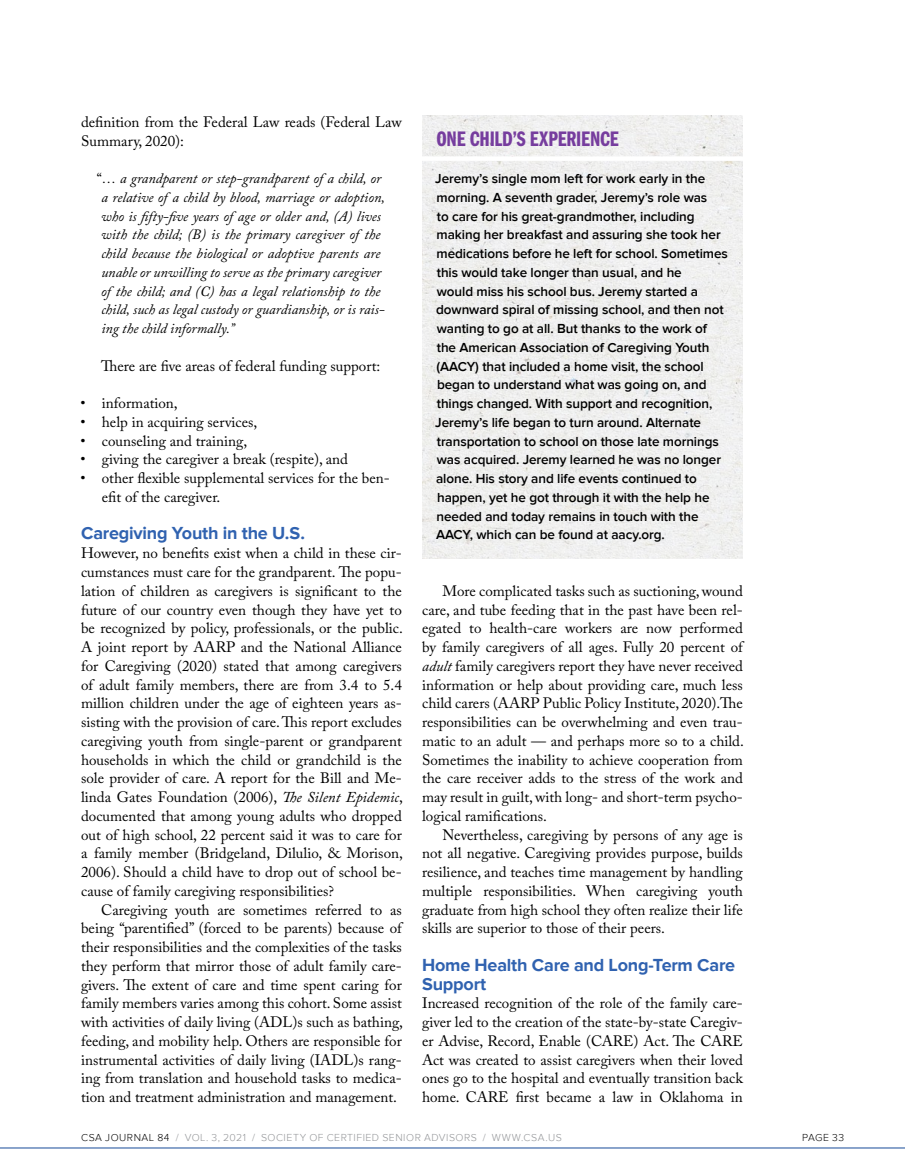
<style>
.page{position:relative;width:905px;height:1175px;background:#fff}
.page>*{position:absolute;margin:0;border:0;box-sizing:border-box;transform-origin:0 0}
.Sidebar_header{font:21.75px "Franklin Gothic Demi Cmpr";letter-spacing:-.01em;color:#763d9e}
.Subhead{font:700 18px/18.8px "Proxima Nova";letter-spacing:-.01em;color:#3062b0}
.Body_copy{font:15px/18.8px "Adobe Caslon Pro";color:#000;text-align:justify}
.body_copy_first{font:15px/18.8px "Adobe Caslon Pro";color:#000;text-align:justify}
.block_quote{font:italic 14.25px/18.8px "Adobe Caslon Pro";color:#000}
.Sidebar_body{font:600 13.5px/18.8px "Proxima Nova";letter-spacing:-.005em;color:#000}
.t1{font:300 10.5px "Proxima Nova";letter-spacing:.05em;color:#939598}
.t2{font:300 10.5px "Proxima Nova";letter-spacing:.035em;color:#000}
.s1{font-style:normal}
.s2{font-style:italic}
.s3{color:#000}
</style>
<div class="page">
<img style="left:422px;top:115px;width:320px;height:443px">
<div style="left:415px;top:156px;width:334px;height:5px;background:#fff"></div>
<hr style="left:0;top:1147px;width:904px;height:1px;background:#174a98">
<p class="Body_copy" style="left:81px;top:112px;width:322px">definition from the Federal Law reads (Federal Law<br>Summary, 2020):</p>
<p class="block_quote" style="left:101px;top:169px;width:285px;text-indent:-4px"><span class="s1">“</span>… a grandparent or step-grandparent of a child, or a relative of a child by blood, marriage or adoption, who is fifty-five years of age or older and, (A) lives with the child; (B) is the primary caregiver of the child because the biological or adoptive parents are unable or unwilling to serve as the primary caregiver of the child; and (C) has a legal relationship to the child, such as legal custody or guardianship, or is rais&shy;ing the child informally.”</p>
<p class="Body_copy" style="left:101px;top:356px;width:280px">There are five areas of federal funding support:</p>
<p class="body_copy_first" style="left:80px;top:393px;width:99px">• information,</p>
<p class="body_copy_first" style="left:80px;top:412px;width:178px">• help in acquiring services,</p>
<p class="body_copy_first" style="left:80px;top:431px;width:168px">• counseling and training,</p>
<p class="body_copy_first" style="left:80px;top:450px;width:269px">• giving the caregiver a break (respite), and</p>
<p class="body_copy_first" style="left:102px;top:468px;width:289px;text-indent:-22px">• other flexible supplemental services for the ben&shy;efit of the caregiver.</p>
<p class="Subhead" style="left:81px;top:524px;width:225px">Caregiving Youth in the U.S.</p>
<p class="body_copy_first" style="left:81px;top:543px;width:323px">However, no benefits exist when a child in these cir&shy;cumstances must care for the grandparent. The popu&shy;lation of children as caregivers is significant to the future of our country even though they have yet to be recognized by policy, professionals, or the public.<br>A joint report by AARP and the National Alliance for Caregiving (2020) stated that among caregivers of adult family members, there are from 3.4 to 5.4 million children under the age of eighteen years as&shy;sisting with the provision of care. This report excludes caregiving youth from single-parent or grandparent households in which the child or grandchild is the sole provider of care. A report for the Bill and Me&shy;linda Gates Foundation (2006), <span class="s2">The Silent Epidemic</span>, documented that among young adults who dropped out of high school, 22 percent said it was to care for a family member (Bridgeland, Dilulio, &amp; Morison, 2006). Should a child have to drop out of school be&shy;cause of family caregiving responsibilities?</p>
<p class="Body_copy" style="left:81px;top:900px;width:323px;text-indent:20px">Caregiving youth are sometimes referred to as being “parentified” (forced to be parents) because of their responsibilities and the complexities of the tasks they perform that mirror those of adult family care&shy;givers. The extent of care and time spent caring for family members varies among this cohort. Some assist with activities of daily living (ADL)s such as bathing, feeding, and mobility help. Others are responsible for instrumental activities of daily living (IADL)s rang&shy;ing from translation and household tasks to medica&shy;tion and treatment administration and management.</p>
<p class="Sidebar_header" style="left:436px;top:126px;width:184px">ONE CHILD’S EXPERIENCE</p>
<p class="Sidebar_body" style="left:435px;top:169px;width:294px">Jeremy’s single mom left for work early in the morning. A seventh grader, Jeremy’s role was<br>to care for his great-grandmother, including making her breakfast and assuring she took her medications before he left for school. Sometimes this would take longer than usual, and he<br>would miss his school bus. Jeremy started a downward spiral of missing school, and then not wanting to go at all. But thanks to the work of the American Association of Caregiving Youth (AACY) that included a home visit, the school began to understand what was going on, and things changed. With support and recognition, Jeremy’s life began to turn around. Alternate transportation to school on those late mornings was acquired. Jeremy learned he was no longer alone. His story and life events continued to happen, yet he got through it with the help he needed and today remains in touch with the AACY, which can be found at aacy.org.</p>
<p class="Body_copy" style="left:422px;top:581px;width:323px;text-indent:20px">More complicated tasks such as suctioning, wound care, and tube feeding that in the past have been rel&shy;egated to health-care workers are now performed by family caregivers of all ages. Fully 20 percent of <span class="s2">adult</span> family caregivers report they have never received information or help about providing care, much less child carers (AARP Public Policy Institute, 2020).The responsibilities can be overwhelming and even trau&shy;matic to an adult — and perhaps more so to a child.<br>Sometimes the inability to achieve cooperation from the care receiver adds to the stress of the work and may result in guilt, with long- and short-term psycho&shy;logical ramifications.</p>
<p class="Body_copy" style="left:422px;top:825px;width:322px;text-indent:20px">Nevertheless, caregiving by persons of any age is not all negative. Caregiving provides purpose, builds resilience, and teaches time management by handling multiple responsibilities. When caregiving youth graduate from high school they often realize their life skills are superior to those of their peers.</p>
<p class="Subhead" style="left:422px;top:956px;width:314px">Home Health Care and Long-Term Care<br>Support</p>
<p class="body_copy_first" style="left:422px;top:993px;width:322px">Increased recognition of the role of the family care&shy;giver led to the creation of the state-by-state Caregiv&shy;er Advise, Record, Enable (CARE) Act. The CARE Act was created to assist caregivers when their loved ones go to the hospital and eventually transition back home. CARE first became a law in Oklahoma in</p>
<p class="t1" style="left:81px;top:1131px;width:482px"><span class="s3">CSA JOURNAL 84</span> / VOL. 3, 2021 / SOCIETY OF CERTIFIED SENIOR ADVISORS / WWW.CSA.US</p>
<p class="t2" style="left:802px;top:1131px;width:44px">PAGE 33</p>
</div>
